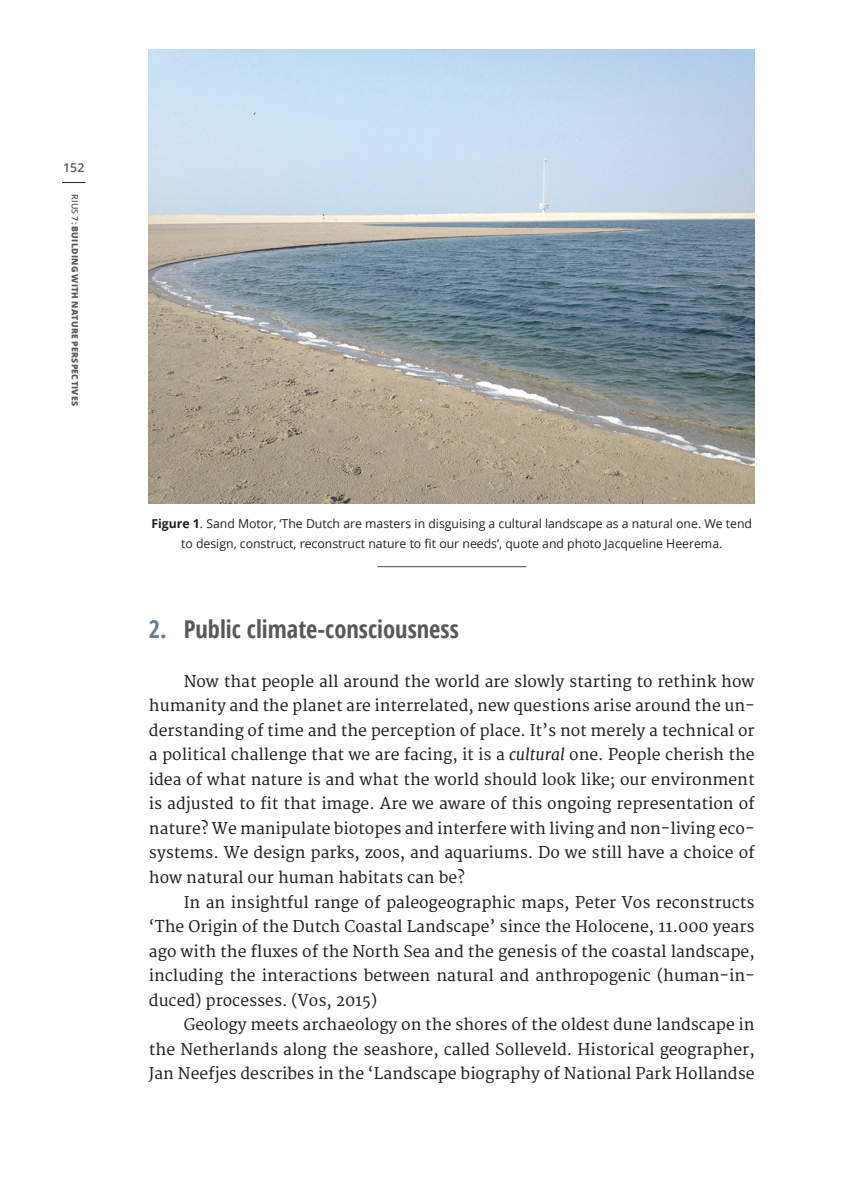
<style>
.page{position:relative;width:844px;height:1191px;background:#fff}
.page>*{position:absolute;margin:0;border:0;box-sizing:border-box;transform-origin:0 0}
.t1{font:700 condensed 24.5px "Open Sans";color:#57585a}
.t2{font:15.75px/24.5px "Merriweather";color:#231f20;text-align:justify}
.t3{font:12.25px/19.2px "Open Sans";color:#231f20;text-align:center}
.t4{font:600 12.25px "Open Sans";color:#57585a}
.t5{font:800 8.75px "Open Sans";letter-spacing:.03em;color:#57585a}
.s1{font-weight:600}
.s2{font-weight:700}
.s3{color:#667d93}
.s4{font-style:italic}
</style>
<div class="page">
<svg style="left:62px;top:182px;width:24px;height:1px"></svg>
<img style="left:149px;top:50px;width:605px;height:454px">
<hr style="left:377px;top:566px;width:149px;height:1px;background:#414448">
<p class="t4" style="left:63px;top:159px;width:23px">152</p>
<p class="t5" style="left:82px;top:194px;width:214px;rotate:90deg"><span class="s1">RIUS 7:</span> BUILDING WITH NATURE PERSPECTIVES</p>
<p class="t3" style="left:151px;top:514px;width:602px"><span class="s2">Figure 1</span>. Sand Motor, ‘The Dutch are masters in disguising a cultural landscape as a natural one. We tend to design, construct, reconstruct nature to fit our needs’, quote and photo Jacqueline Heerema.</p>
<h1 class="t1" style="left:149px;top:612px;width:311px"><span class="s3">2.</span> Public climate-consciousness</h1>
<p class="t2" style="left:149px;top:669px;width:607px;text-indent:35px">Now that people all around the world are slowly starting to rethink how humanity and the planet are interrelated, new questions arise around the un&shy;derstanding of time and the perception of place. It’s not merely a technical or a political challenge that we are facing, it is a <span class="s4">cultural</span> one. People cherish the idea of what nature is and what the world should look like; our environment is adjusted to fit that image. Are we aware of this ongoing representation of nature? We manipulate biotopes and interfere with living and non-living eco&shy;systems. We design parks, zoos, and aquariums. Do we still have a choice of how natural our human habitats can be?</p>
<p class="t2" style="left:149px;top:890px;width:607px;text-indent:35px">In an insightful range of paleogeographic maps, Peter Vos reconstructs ‘The Origin of the Dutch Coastal Landscape’ since the Holocene, 11.000 years ago with the fluxes of the North Sea and the genesis of the coastal landscape, including the interactions between natural and anthropogenic (human-in&shy;duced) processes. (Vos, 2015)</p>
<p class="t2" style="left:149px;top:1013px;width:607px;text-indent:35px">Geology meets archaeology on the shores of the oldest dune landscape in the Netherlands along the seashore, called Solleveld. Historical geographer, Jan Neefjes describes in the ‘Landscape biography of National Park Hollandse</p>
</div>
